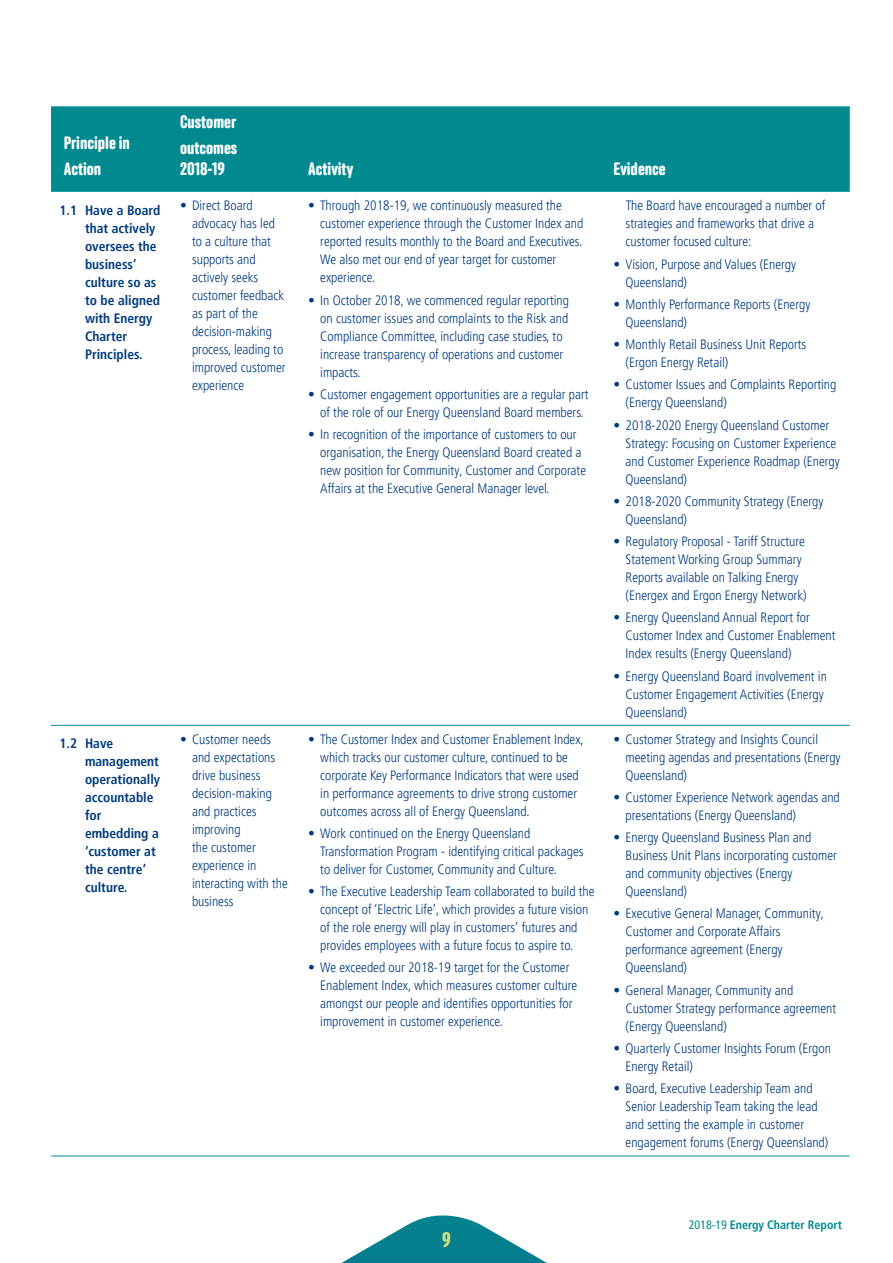
<style>
.page{position:relative;width:893px;height:1263px;background:#fff}
.page>*{position:absolute;margin:0;border:0;box-sizing:border-box;transform-origin:0 0}
.t1{font:600 21px "Anchor";color:#d2e17d}
.t2{font:600 18px/25.5px "Anchor";color:#fff}
.t3{font:300 condensed 13.5px/18px "Frutiger LT Pro";color:#013b7d}
.t4{font:700 condensed 13.5px/18px "Frutiger LT Pro";color:#013b7d}
.t5{font:700 condensed 12px "Frutiger LT Pro";color:#008a90}
.s1{font-weight:400}
</style>
<div class="page">
<svg style="left:341px;top:1215px;width:206px;height:48px"></svg>
<div style="left:51px;top:106px;width:799px;height:86px;background:#008a90"></div>
<hr style="left:51px;top:725px;width:120px;height:1px;background:#008a90">
<hr style="left:171px;top:725px;width:129px;height:1px;background:#008a90">
<hr style="left:300px;top:725px;width:305px;height:1px;background:#008a90">
<hr style="left:605px;top:725px;width:245px;height:1px;background:#008a90">
<hr style="left:51px;top:1155px;width:120px;height:1px;background:#008a90">
<hr style="left:171px;top:1155px;width:129px;height:1px;background:#008a90">
<hr style="left:300px;top:1155px;width:305px;height:1px;background:#008a90">
<hr style="left:605px;top:1155px;width:245px;height:1px;background:#008a90">
<h2 class="t2" style="left:64px;top:130px;width:68px">Principle in<br>Action</h2>
<h2 class="t2" style="left:180px;top:109px;width:59px">Customer outcomes</h2>
<h2 class="t2" style="left:180px;top:156px;width:46px">2018-19</h2>
<h2 class="t2" style="left:308px;top:156px;width:46px">Activity</h2>
<h2 class="t2" style="left:614px;top:156px;width:54px">Evidence</h2>
<p class="t4" style="left:85px;top:201px;width:77px;text-indent:-26px">1.1 Have a Board that actively oversees the business’ culture so as to be aligned with Energy<br>Charter<br>Principles.</p>
<p class="t3" style="left:192px;top:197px;width:95px;text-indent:-12px">• Direct Board advocacy has led to a culture that supports and actively seeks customer feedback as part of the decision-making process, leading to improved customer experience</p>
<p class="t3" style="left:320px;top:197px;width:265px;text-indent:-12px">• Through 2018-19, we continuously measured the customer experience through the Customer Index and reported results monthly to the Board and Executives.<br>We also met our end of year target for customer experience.</p>
<p class="t3" style="left:320px;top:291px;width:250px;text-indent:-12px">• In October 2018, we commenced regular reporting on customer issues and complaints to the Risk and Compliance Committee, including case studies, to increase transparency of operations and customer impacts.</p>
<p class="t3" style="left:308px;top:385px;width:282px;text-align:center">• Customer engagement opportunities are a regular part of the role of our Energy Queensland Board members.</p>
<p class="t3" style="left:320px;top:426px;width:267px;text-indent:-12px">• In recognition of the importance of customers to our organisation, the Energy Queensland Board created a new position for Community, Customer and Corporate Affairs at the Executive General Manager level.</p>
<p class="t4" style="left:85px;top:734px;width:77px;text-indent:-26px">1.2 Have management operationally accountable for embedding a ‘customer at the centre’ culture.</p>
<p class="t3" style="left:192px;top:730px;width:97px;text-indent:-12px">• Customer needs and expectations drive business decision-making and practices improving<br>the customer experience in interacting with the business</p>
<p class="t3" style="left:320px;top:730px;width:265px;text-indent:-12px">• The Customer Index and Customer Enablement Index, which tracks our customer culture, continued to be corporate Key Performance Indicators that were used in performance agreements to drive strong customer outcomes across all of Energy Queensland.</p>
<p class="t3" style="left:320px;top:824px;width:265px;text-indent:-12px">• Work continued on the Energy Queensland<br>Transformation Program - identifying critical packages to deliver for Customer, Community and Culture.</p>
<p class="t3" style="left:320px;top:882px;width:276px;text-indent:-12px">• The Executive Leadership Team collaborated to build the concept of ‘Electric Life’, which provides a future vision of the role energy will play in customers’ futures and provides employees with a future focus to aspire to.</p>
<p class="t3" style="left:320px;top:959px;width:258px;text-indent:-12px">• We exceeded our 2018-19 target for the Customer Enablement Index, which measures customer culture amongst our people and identifies opportunities for improvement in customer experience.</p>
<p class="t3" style="left:626px;top:197px;width:201px">The Board have encouraged a number of strategies and frameworks that drive a customer focused culture:</p>
<p class="t3" style="left:626px;top:255px;width:172px;text-indent:-12px">• Vision, Purpose and Values (Energy<br>Queensland)</p>
<p class="t3" style="left:626px;top:295px;width:186px;text-indent:-12px">• Monthly Performance Reports (Energy<br>Queensland)</p>
<p class="t3" style="left:626px;top:336px;width:182px;text-indent:-12px">• Monthly Retail Business Unit Reports (Ergon Energy Retail)</p>
<p class="t3" style="left:626px;top:376px;width:212px;text-indent:-12px">• Customer Issues and Complaints Reporting (Energy Queensland)</p>
<p class="t3" style="left:626px;top:416px;width:216px;text-indent:-12px">• 2018-2020 Energy Queensland Customer Strategy: Focusing on Customer Experience and Customer Experience Roadmap (Energy Queensland)</p>
<p class="t3" style="left:626px;top:492px;width:199px;text-indent:-12px">• 2018-2020 Community Strategy (Energy<br>Queensland)</p>
<p class="t3" style="left:626px;top:532px;width:182px;text-indent:-12px">• Regulatory Proposal - Tariff Structure Statement Working Group Summary Reports available on Talking Energy (Energex and Ergon Energy Network)</p>
<p class="t3" style="left:626px;top:609px;width:212px;text-indent:-12px">• Energy Queensland Annual Report for<br>Customer Index and Customer Enablement<br>Index results (Energy Queensland)</p>
<p class="t3" style="left:626px;top:667px;width:203px;text-indent:-12px">• Energy Queensland Board involvement in<br>Customer Engagement Activities (Energy<br>Queensland)</p>
<p class="t3" style="left:626px;top:730px;width:216px;text-indent:-12px">• Customer Strategy and Insights Council meeting agendas and presentations (Energy<br>Queensland)</p>
<p class="t3" style="left:626px;top:788px;width:216px;text-indent:-12px">• Customer Experience Network agendas and presentations (Energy Queensland)</p>
<p class="t3" style="left:626px;top:828px;width:213px;text-indent:-12px">• Energy Queensland Business Plan and<br>Business Unit Plans incorporating customer and community objectives (Energy<br>Queensland)</p>
<p class="t3" style="left:626px;top:905px;width:200px;text-indent:-12px">• Executive General Manager, Community,<br>Customer and Corporate Affairs performance agreement (Energy<br>Queensland)</p>
<p class="t3" style="left:626px;top:981px;width:212px;text-indent:-12px">• General Manager, Community and<br>Customer Strategy performance agreement (Energy Queensland)</p>
<p class="t3" style="left:626px;top:1039px;width:207px;text-indent:-12px">• Quarterly Customer Insights Forum (Ergon<br>Energy Retail)</p>
<p class="t3" style="left:626px;top:1079px;width:204px;text-indent:-12px">• Board, Executive Leadership Team and Senior Leadership Team taking the lead and setting the example in customer engagement forums (Energy Queensland)</p>
<h1 class="t1" style="left:442px;top:1227px;width:10px">9</h1>
<p class="t5" style="left:689px;top:1218px;width:155px"><span class="s1">2018-19</span> Energy Charter Report</p>
</div>
